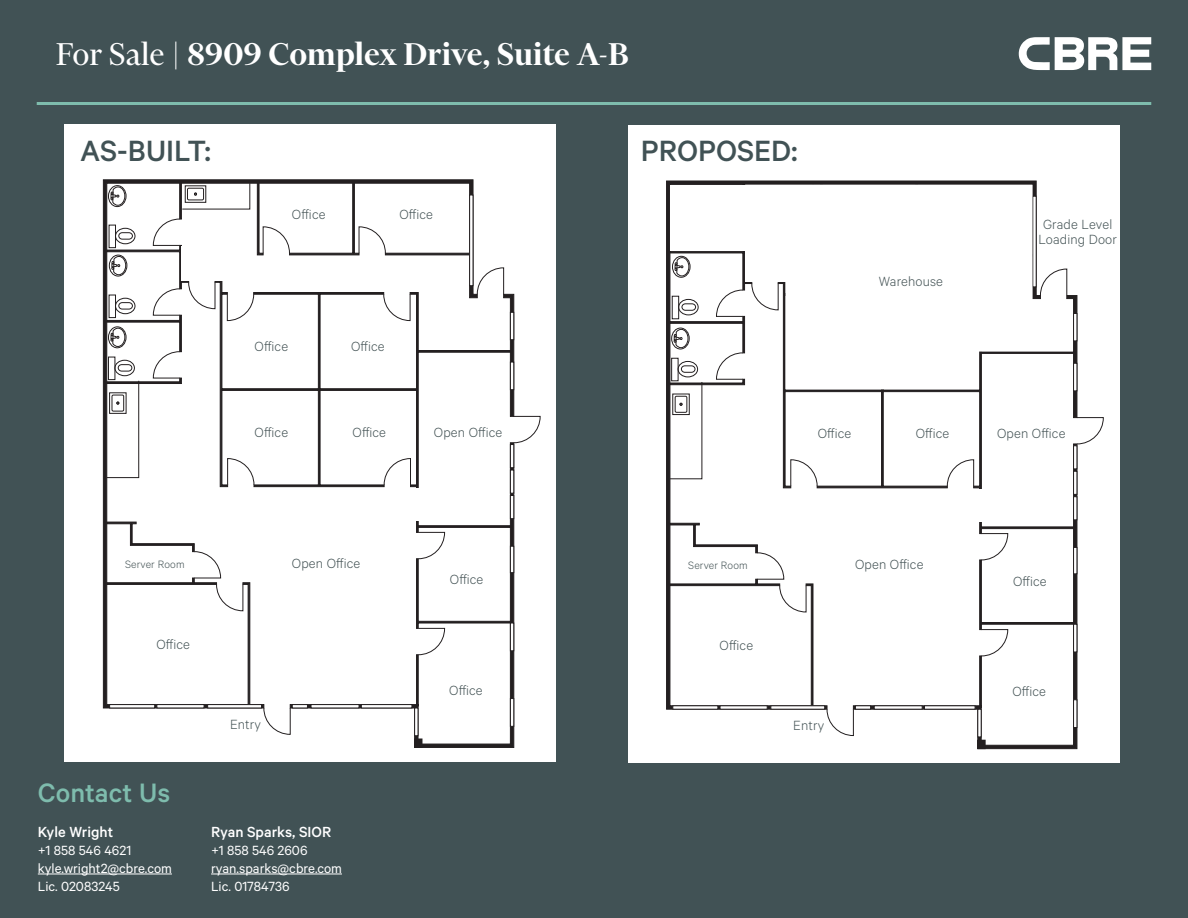
<style>
.page{position:relative;width:1188px;height:918px;background:#415255}
.page>*{position:absolute;margin:0;border:0;box-sizing:border-box;transform-origin:0 0}
.t1{font:600 36px "Financier Display";letter-spacing:.01em;color:#fff}
.t2{font:500 33px "Calibre";color:#415255}
.Contact_Us{font:500 30px "Calibre";color:#7ebcad}
.Broker_Name{font:500 16.5px "Calibre";color:#fff}
.t3{font:300 15px "Calibre";letter-spacing:.01em;color:#435254}
.Contact_Info{font:15px "Calibre";color:#fff}
.Broker_Name-2{font:15px "Calibre";color:#fff}
.t4{font:300 12px "Calibre";letter-spacing:.01em;color:#435254}
.s1{font-weight:400}
</style>
<div class="page">
<svg style="left:1019px;top:37px;width:132px;height:33px"></svg>
<hr style="left:37px;top:102px;width:1114px;height:3px;background:#7ebcad">
<div style="left:65px;top:124px;width:491px;height:637px;background:#fff"></div>
<svg style="left:514px;top:416px;width:27px;height:27px"></svg>
<svg style="left:103px;top:179px;width:411px;height:569px"></svg>
<div style="left:510px;top:546px;width:4px;height:27px;border:1px solid #231f20"></div>
<div style="left:510px;top:495px;width:4px;height:24px;border:1px solid #231f20"></div>
<div style="left:510px;top:623px;width:4px;height:28px;border:1px solid #231f20"></div>
<div style="left:510px;top:698px;width:4px;height:29px;border:1px solid #231f20"></div>
<div style="left:510px;top:312px;width:4px;height:28px;border:1px solid #231f20"></div>
<div style="left:510px;top:470px;width:4px;height:23px;border:1px solid #231f20"></div>
<div style="left:510px;top:444px;width:4px;height:24px;border:1px solid #231f20"></div>
<div style="left:510px;top:362px;width:4px;height:28px;border:1px solid #231f20"></div>
<div style="left:207px;top:704px;width:55px;height:4px;border:1px solid #231f20"></div>
<div style="left:469px;top:195px;width:4px;height:91px;border:1px solid #231f20"></div>
<div style="left:157px;top:704px;width:47px;height:4px;border:1px solid #231f20"></div>
<div style="left:109px;top:704px;width:46px;height:4px;border:1px solid #231f20"></div>
<div style="left:292px;top:704px;width:16px;height:4px;border:1px solid #231f20"></div>
<div style="left:414px;top:708px;width:4px;height:28px;border:1px solid #231f20"></div>
<div style="left:361px;top:704px;width:51px;height:4px;border:1px solid #231f20"></div>
<div style="left:311px;top:704px;width:48px;height:4px;border:1px solid #231f20"></div>
<div style="left:415px;top:739px;width:7px;height:8px;background:#231f20"></div>
<div style="left:414px;top:739px;width:8px;height:9px;border:1px solid #231f20"></div>
<div style="left:109px;top:255px;width:18px;height:21px;border:1px solid #231f20;border-radius:50%"></div>
<svg style="left:112px;top:256px;width:14px;height:19px"></svg>
<div style="left:108px;top:185px;width:18px;height:22px;border:1px solid #231f20;border-radius:50%"></div>
<svg style="left:111px;top:187px;width:14px;height:19px"></svg>
<div style="left:108px;top:327px;width:18px;height:21px;border:1px solid #231f20;border-radius:50%"></div>
<svg style="left:111px;top:328px;width:14px;height:19px"></svg>
<div style="left:108px;top:357px;width:7px;height:23px;border:1px solid #231f20"></div>
<div style="left:115px;top:360px;width:20px;height:16px;border:1px solid #231f20;border-radius:50%"></div>
<div style="left:118px;top:364px;width:14px;height:7px;border:1px solid #231f20;border-radius:3px"></div>
<div style="left:109px;top:295px;width:7px;height:23px;border:1px solid #231f20"></div>
<div style="left:115px;top:298px;width:20px;height:16px;border:1px solid #231f20;border-radius:50%"></div>
<div style="left:119px;top:302px;width:14px;height:7px;border:1px solid #231f20;border-radius:3px"></div>
<div style="left:109px;top:225px;width:7px;height:23px;border:1px solid #231f20"></div>
<div style="left:115px;top:228px;width:20px;height:16px;border:1px solid #231f20;border-radius:50%"></div>
<div style="left:119px;top:233px;width:14px;height:6px;border:1px solid #231f20;border-radius:3px"></div>
<svg style="left:106px;top:380px;width:33px;height:98px"></svg>
<svg style="left:182px;top:183px;width:68px;height:27px"></svg>
<div style="left:412px;top:488px;width:14px;height:33px;background:#fff"></div>
<div style="left:628px;top:125px;width:491px;height:638px;background:#fff"></div>
<svg style="left:1078px;top:417px;width:26px;height:28px"></svg>
<svg style="left:666px;top:180px;width:412px;height:569px"></svg>
<div style="left:1073px;top:547px;width:4px;height:27px;border:1px solid #231f20"></div>
<div style="left:1073px;top:496px;width:4px;height:24px;border:1px solid #231f20"></div>
<div style="left:1073px;top:624px;width:4px;height:28px;border:1px solid #231f20"></div>
<div style="left:1073px;top:699px;width:4px;height:29px;border:1px solid #231f20"></div>
<div style="left:1073px;top:313px;width:4px;height:28px;border:1px solid #231f20"></div>
<div style="left:1073px;top:471px;width:4px;height:24px;border:1px solid #231f20"></div>
<div style="left:1073px;top:445px;width:4px;height:24px;border:1px solid #231f20"></div>
<div style="left:1073px;top:363px;width:4px;height:28px;border:1px solid #231f20"></div>
<div style="left:978px;top:740px;width:7px;height:9px;background:#231f20"></div>
<div style="left:672px;top:256px;width:18px;height:22px;border:1px solid #231f20;border-radius:50%"></div>
<svg style="left:675px;top:257px;width:14px;height:19px"></svg>
<div style="left:671px;top:328px;width:19px;height:21px;border:1px solid #231f20;border-radius:50%"></div>
<svg style="left:674px;top:329px;width:14px;height:19px"></svg>
<div style="left:678px;top:361px;width:20px;height:16px;border:1px solid #231f20;border-radius:50%"></div>
<div style="left:681px;top:366px;width:14px;height:6px;border:1px solid #231f20;border-radius:3px"></div>
<div style="left:672px;top:296px;width:7px;height:23px;border:1px solid #231f20"></div>
<div style="left:679px;top:299px;width:19px;height:16px;border:1px solid #231f20;border-radius:50%"></div>
<div style="left:682px;top:304px;width:14px;height:6px;border:1px solid #231f20;border-radius:3px"></div>
<svg style="left:669px;top:381px;width:33px;height:98px"></svg>
<svg style="left:745px;top:184px;width:69px;height:1px"></svg>
<div style="left:975px;top:489px;width:14px;height:33px;background:#fff"></div>
<svg style="left:745px;top:185px;width:328px;height:204px"></svg>
<div style="left:182px;top:246px;width:47px;height:35px;background:#fff"></div>
<div style="left:745px;top:247px;width:47px;height:35px;background:#fff"></div>
<div style="left:670px;top:185px;width:82px;height:66px;background:#fff"></div>
<hr style="left:38px;top:874px;width:134px;height:1px;background:#fff">
<hr style="left:211px;top:874px;width:131px;height:1px;background:#fff">
<p class="t1" style="left:56px;top:30px;width:574px"><span class="s1">For Sale |</span> 8909 Complex Drive, Suite A-B</p>
<p class="t2" style="left:80px;top:131px;width:133px">AS-BUILT:</p>
<p class="t3" style="left:292px;top:206px;width:35px">Office</p>
<p class="t3" style="left:399px;top:206px;width:35px">Office</p>
<p class="t2" style="left:641px;top:131px;width:159px">PROPOSED:</p>
<p class="t3" style="left:255px;top:338px;width:35px">Office</p>
<p class="t3" style="left:351px;top:338px;width:35px">Office</p>
<p class="t3" style="left:879px;top:272px;width:66px">Warehouse</p>
<p class="t3" style="left:255px;top:424px;width:35px">Office</p>
<p class="t3" style="left:353px;top:424px;width:35px">Office</p>
<p class="t3" style="left:434px;top:424px;width:70px">Open Office</p>
<p class="t3" style="left:818px;top:425px;width:35px">Office</p>
<p class="t3" style="left:916px;top:425px;width:35px">Office</p>
<p class="t4" style="left:125px;top:557px;width:61px">Server Room</p>
<p class="t3" style="left:156px;top:636px;width:35px">Office</p>
<p class="t3" style="left:292px;top:554px;width:70px">Open Office</p>
<p class="Contact_Us" style="left:38px;top:775px;width:134px">Contact Us</p>
<p class="Broker_Name" style="left:38px;top:822px;width:77px">Kyle Wright</p>
<p class="Broker_Name-2" style="left:38px;top:842px;width:95px">+1 858 546 4621</p>
<p class="Contact_Info" style="left:38px;top:860px;width:136px">kyle.wright2@cbre.com</p>
<p class="Contact_Info" style="left:38px;top:878px;width:83px">Lic. 02083245</p>
<p class="t3" style="left:230px;top:716px;width:33px">Entry</p>
<p class="Broker_Name" style="left:211px;top:822px;width:122px">Ryan Sparks, SIOR</p>
<p class="Broker_Name-2" style="left:211px;top:842px;width:98px">+1 858 546 2606</p>
<p class="Contact_Info" style="left:211px;top:860px;width:132px">ryan.sparks@cbre.com</p>
<p class="Contact_Info" style="left:211px;top:878px;width:80px">Lic. 01784736</p>
<p class="t3" style="left:450px;top:571px;width:35px">Office</p>
<p class="t3" style="left:449px;top:682px;width:35px">Office</p>
<p class="t4" style="left:688px;top:558px;width:61px">Server Room</p>
<p class="t3" style="left:720px;top:637px;width:35px">Office</p>
<p class="t3" style="left:855px;top:556px;width:70px">Open Office</p>
<p class="t3" style="left:803px;top:716px;width:33px">Entry</p>
<p class="t3" style="left:793px;top:717px;width:33px">Entry</p>
<p class="t3" style="left:1043px;top:216px;width:71px">Grade Level</p>
<p class="t3" style="left:1038px;top:231px;width:80px">Loading Door</p>
<p class="t3" style="left:997px;top:425px;width:70px">Open Office</p>
<p class="t3" style="left:1013px;top:572px;width:35px">Office</p>
<p class="t3" style="left:1012px;top:683px;width:35px">Office</p>
</div>
